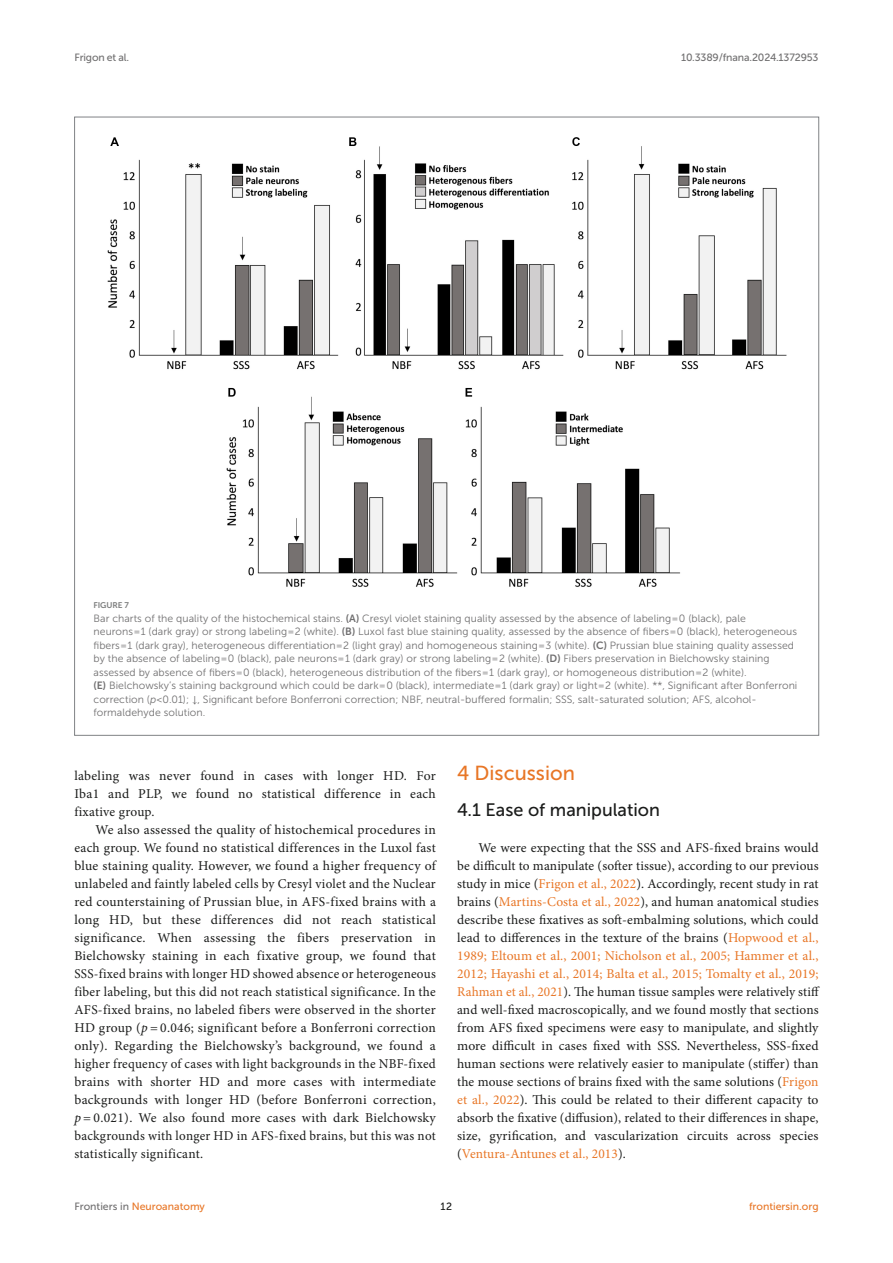
<style>
.page{position:relative;width:893px;height:1263px;background:#fff}
.page>*{position:absolute;margin:0;border:0;box-sizing:border-box;transform-origin:0 0}
.HEAD_1{font:20.25px "Museo Sans 500";color:#e87626}
.HEAD_2_after_HEAD_1{font:18px "Museo Sans 500";color:#1b1c1b}
.TEXT{font:13.5px/18px "Minion Pro";letter-spacing:.02em;color:#1b1c1b;text-align:justify}
.TEXT_FLUSH{font:13.5px/18px "Minion Pro";letter-spacing:.01em;color:#1b1c1b;text-align:justify}
.FIG_LEG{font:10.5px/13.5px "Museo Sans 300";letter-spacing:.005em;color:#706f70}
.t1{font:10.5px "Museo Sans 500";color:#e87626}
.t2{font:10.5px "Museo Sans 500";letter-spacing:-.015em;color:#706f70}
.t3{font:10.5px "Museo Sans 500";color:#1b1c1b}
.FIG_HD{font:8.25px "Museo Sans 700";letter-spacing:-.01em;color:#7e7f7f}
.s1{font-family:"Museo Sans 700"}
.s2{font-style:italic}
.s3{font-family:"STIX General"}
.s4{color:#e87626}
.s5{color:#706f70}
</style>
<div class="page">
<img style="left:107px;top:137px;width:680px;height:450px">
<p class="t2" style="left:74px;top:51px;width:56px">Frigon et al.</p>
<p class="t2" style="left:681px;top:51px;width:139px">10.3389/fnana.2024.1372953</p>
<p class="FIG_HD" style="left:94px;top:601px;width:37px">FIGURE 7</p>
<p class="FIG_LEG" style="left:94px;top:612px;width:705px">Bar charts of the quality of the histochemical stains. <span class="s1">(A)</span> Cresyl violet staining quality assessed by the absence of labeling = 0 (black), pale<br>neurons = 1 (dark gray) or strong labeling = 2 (white). <span class="s1">(B)</span> Luxol fast blue staining quality, assessed by the absence of fibers = 0 (black), heterogeneous fibers = 1 (dark gray), heterogeneous differentiation = 2 (light gray) and homogeneous staining = 3 (white). <span class="s1">(C)</span> Prussian blue staining quality assessed by the absence of labeling = 0 (black), pale neurons = 1 (dark gray) or strong labeling = 2 (white). <span class="s1">(D)</span> Fibers preservation in Bielchowsky staining assessed by absence of fibers = 0 (black), heterogeneous distribution of the fibers = 1 (dark gray), or homogeneous distribution = 2 (white).<br><span class="s1">(E)</span> Bielchowsky’s staining background which could be dark = 0 (black), intermediate = 1 (dark gray) or light = 2 (white). **, Significant after Bonferroni correction (<span class="s2">p</span> &lt; 0.01); <span class="s3">↓</span>, Significant before Bonferroni correction; NBF, neutral-buffered formalin; SSS, salt-saturated solution; AFS, alcohol&shy;formaldehyde solution.</p>
<p class="TEXT" style="left:74px;top:767px;width:363px">labeling was never found in cases with longer HD. For Iba1 and PLP, we found no statistical difference in each fixative group.</p>
<p class="TEXT" style="left:74px;top:821px;width:363px;text-indent:21px">We also assessed the quality of histochemical procedures in each group. We found no statistical differences in the Luxol fast blue staining quality. However, we found a higher frequency of unlabeled and faintly labeled cells by Cresyl violet and the Nuclear red counterstaining of Prussian blue, in AFS-fixed brains with a long HD, but these differences did not reach statistical significance. When assessing the fibers preservation in Bielchowsky staining in each fixative group, we found that SSS-fixed brains with longer HD showed absence or heterogeneous fiber labeling, but this did not reach statistical significance. In the AFS-fixed brains, no labeled fibers were observed in the shorter HD group (<span class="s2">p</span> = 0.046; significant before a Bonferroni correction only). Regarding the Bielchowsky’s background, we found a higher frequency of cases with light backgrounds in the NBF-fixed brains with shorter HD and more cases with intermediate backgrounds with longer HD (before Bonferroni correction, <span class="s2">p</span> = 0.021). We also found more cases with dark Bielchowsky backgrounds with longer HD in AFS-fixed brains, but this was not statistically significant.</p>
<p class="HEAD_1" style="left:457px;top:762px;width:119px">4 Discussion</p>
<p class="HEAD_2_after_HEAD_1" style="left:457px;top:800px;width:204px">4.1 Ease of manipulation</p>
<p class="TEXT_FLUSH" style="left:457px;top:839px;width:364px;text-indent:21px">We were expecting that the SSS and AFS-fixed brains would be difficult to manipulate (softer tissue), according to our previous study in mice (<span class="s4">Frigon et al., 2022</span>). Accordingly, recent study in rat brains (<span class="s4">Martins-Costa et al., 2022</span>), and human anatomical studies describe these fixatives as soft-embalming solutions, which could lead to differences in the texture of the brains (<span class="s4">Hopwood et al., 1989; Eltoum et al., 2001; Nicholson et al., 2005; Hammer et al., 2012; Hayashi et al., 2014; Balta et al., 2015; Tomalty et al., 2019; Rahman et al., 2021</span>). The human tissue samples were relatively stiff and well-fixed macroscopically, and we found mostly that sections from AFS fixed specimens were easy to manipulate, and slightly more difficult in cases fixed with SSS. Nevertheless, SSS-fixed human sections were relatively easier to manipulate (stiffer) than the mouse sections of brains fixed with the same solutions (<span class="s4">Frigon et al., 2022</span>). This could be related to their different capacity to absorb the fixative (diffusion), related to their differences in shape, size, gyrification, and vascularization circuits across species (<span class="s4">Ventura-Antunes et al., 2013</span>).</p>
<p class="t1" style="left:74px;top:1200px;width:132px"><span class="s5">Frontiers in</span> Neuroanatomy</p>
<p class="t3" style="left:441px;top:1200px;width:13px">12</p>
<p class="t1" style="left:749px;top:1200px;width:71px">frontiersin.org</p>
</div>
